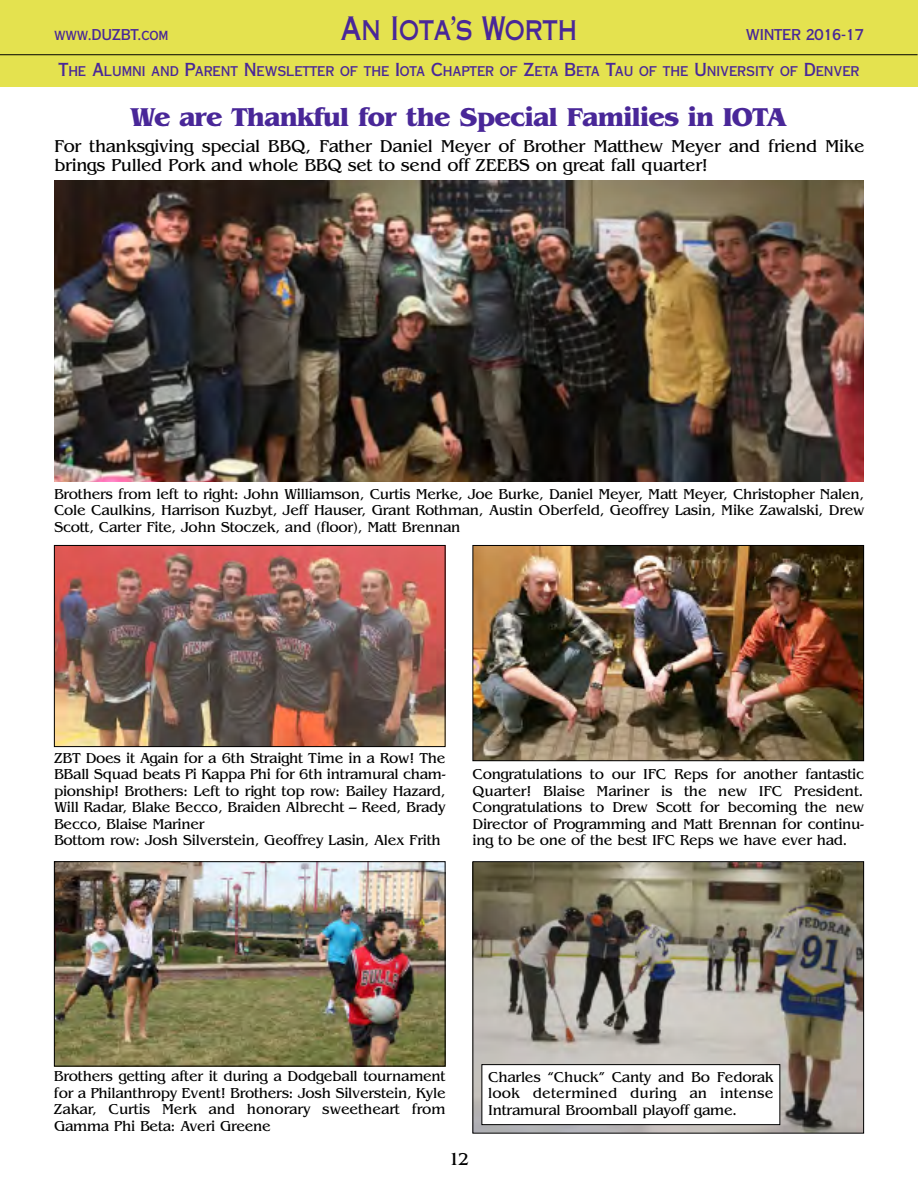
<style>
.page{position:relative;width:918px;height:1188px;background:#fff}
.page>*{position:absolute;margin:0;border:0;box-sizing:border-box;transform-origin:0 0}
.t1{font:32.4px "Copperplate Thirty One AB";letter-spacing:-.025em;color:#492798;scale:.74 1}
.t2{font:700 27px "Benguiat";letter-spacing:-.02em;color:#492798}
.t3{font:18px/19.5px "Benguiat";letter-spacing:-.02em;color:#000}
.t4{font:15px/16.5px "Benguiat";letter-spacing:-.02em;color:#000;text-align:justify}
.t5{font:15px "Copperplate Thirty AB";letter-spacing:-.02em;color:#492798}
.t6{font:13.5px "Copperplate Thirty AB";letter-spacing:-.01em;color:#492798}
.s1{font-size:18px}
</style>
<div class="page">
<div style="left:0;top:0;width:918px;height:87px;background:#e4e24f"></div>
<hr style="left:0;top:54px;width:918px;height:1px;background:#000">
<img style="left:54px;top:180px;width:810px;height:302px">
<img style="left:474px;top:863px;width:388px;height:269px">
<div style="left:472px;top:861px;width:392px;height:273px;border:1px solid #000"></div>
<div style="left:482px;top:1065px;width:298px;height:60px;background:#fff"></div>
<div style="left:482px;top:1064px;width:298px;height:61px;border:1px solid #000"></div>
<img style="left:474px;top:547px;width:388px;height:212px">
<div style="left:472px;top:545px;width:392px;height:216px;border:1px solid #000"></div>
<img style="left:56px;top:863px;width:388px;height:201px">
<div style="left:54px;top:861px;width:392px;height:205px;border:1px solid #000"></div>
<img style="left:56px;top:547px;width:388px;height:198px">
<div style="left:54px;top:545px;width:392px;height:202px;border:1px solid #000"></div>
<h1 class="t1" style="left:340px;top:17px;width:322px">An Iota’s Worth</h1>
<p class="t5" style="left:746px;top:30px;width:120px">WINTER 2016-17</p>
<p class="t6" style="left:58px;top:66px;width:803px"><span class="s1">T</span>HE <span class="s1">A</span>LUMNI AND <span class="s1">P</span>ARENT <span class="s1">N</span>EWSLETTER OF THE <span class="s1">I</span>OTA <span class="s1">C</span>HAPTER OF <span class="s1">Z</span>ETA <span class="s1">B</span>ETA <span class="s1">T</span>AU OF THE <span class="s1">U</span>NIVERSITY OF <span class="s1">D</span>ENVER</p>
<h2 class="t2" style="left:130px;top:101px;width:659px">We are Thankful for the Special Families in IOTA</h2>
<p class="t3" style="left:54px;top:136px;width:812px">For thanksgiving special BBQ, Father Daniel Meyer of Brother Matthew Meyer and friend Mike brings Pulled Pork and whole BBQ set to send off ZEEBS on great fall quarter!</p>
<p class="t5" style="left:54px;top:30px;width:116px">www.DUZBT.com</p>
<p class="t4" style="left:54px;top:485px;width:812px">Brothers from left to right: John Williamson, Curtis Merke, Joe Burke, Daniel Meyer, Matt Meyer, Christopher Nalen, Cole Caulkins, Harrison Kuzbyt, Jeff Hauser, Grant Rothman, Austin Oberfeld, Geoffrey Lasin, Mike Zawalski, Drew Scott, Carter Fite, John Stoczek, and (floor), Matt Brennan</p>
<p class="t4" style="left:54px;top:749px;width:393px;text-align:left">ZBT Does it Again for a 6th Straight Time in a Row! The BBall Squad beats Pi Kappa Phi for 6th intramural cham&shy;pionship! Brothers: Left to right top row: Bailey Hazard, Will Radar, Blake Becco, Braiden Albrecht – Reed, Brady Becco, Blaise Mariner<br>Bottom row: Josh Silverstein, Geoffrey Lasin, Alex Frith</p>
<p class="t4" style="left:472px;top:766px;width:393px">Congratulations to our IFC Reps for another fantastic Quarter! Blaise Mariner is the new IFC President.<br>Congratulations to Drew Scott for becoming the new Director of Programming and Matt Brennan for continu&shy;ing to be one of the best IFC Reps we have ever had.</p>
<p class="t4" style="left:54px;top:1068px;width:393px">Brothers getting after it during a Dodgeball tournament for a Philanthropy Event! Brothers: Josh Silverstein, Kyle Zakar, Curtis Merk and honorary sweetheart from Gamma Phi Beta: Averi Greene</p>
<p class="t4" style="left:488px;top:1068px;width:287px">Charles “Chuck” Canty and Bo Fedorak look determined during an intense Intramural Broomball playoff game.</p>
<p class="t3" style="left:449px;top:1149px;width:22px">12</p>
</div>
